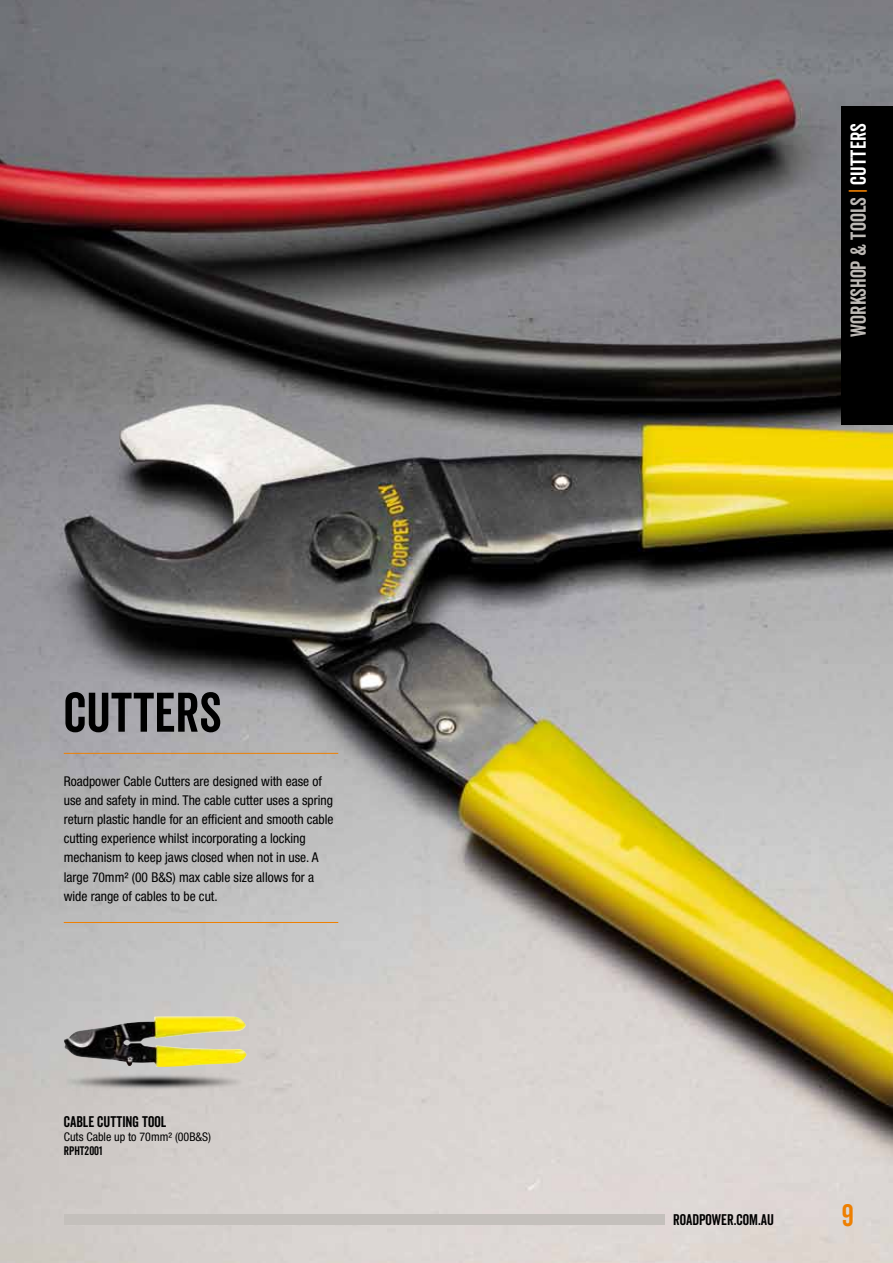
<style>
.page{position:relative;width:893px;height:1263px;background:#fff}
.page>*{position:absolute;margin:0;border:0;box-sizing:border-box;transform-origin:0 0}
.t1{font:54px "Veneer Clean";color:#000}
.t2{font:30px "Veneer Clean";color:#ee7f00}
.t3{font:21px "Veneer Clean";color:#bdb9b5}
.t4{font:15px "Veneer Clean";color:#000}
.t5{font:condensed 13.5px/19.2px "Helvetica Neue";color:#000}
.t6{font:condensed 12px "Helvetica Neue";color:#000}
.t7{font:12px "Veneer Clean";color:#000}
.s1{color:#ee7f00}
.s2{color:#fff}
</style>
<div class="page">
<img style="left:0;top:0;width:893px;height:1263px">
<img style="left:64px;top:1016px;width:183px;height:51px">
<hr style="left:64px;top:753px;width:274px;height:1px;background:#ee7f00">
<hr style="left:64px;top:922px;width:274px;height:1px;background:#ee7f00">
<img style="left:64px;top:1074px;width:183px;height:17px">
<div style="left:64px;top:1214px;width:601px;height:11px;background:#c4c0bc"></div>
<div style="left:842px;top:106px;width:51px;height:319px;background:#000"></div>
<h1 class="t1" style="left:64px;top:680px;width:46px">CUTTERS</h1>
<p class="t5" style="left:64px;top:771px;width:271px">Roadpower Cable Cutters are designed with ease of use and safety in mind. The cable cutter uses a spring return plastic handle for an efficient and smooth cable cutting experience whilst incorporating a locking mechanism to keep jaws closed when not in use. A large 70mm² (00 B&amp;S) max cable size allows for a wide range of cables to be cut.</p>
<p class="t4" style="left:64px;top:1112px;width:104px">CABLE CUTTING TOOL</p>
<p class="t6" style="left:64px;top:1130px;width:149px">Cuts Cable up to 70mm² (00B&amp;S)</p>
<p class="t7" style="left:64px;top:1144px;width:40px">RPHT2001</p>
<h3 class="t3" style="left:846px;top:337px;width:215px;rotate:-90deg">WORKSHOP &amp; TOOLS <span class="s1">|</span> <span class="s2">CUTTERS</span></h3>
<p class="t4" style="left:673px;top:1210px;width:102px">ROADPOWER.COM.AU</p>
<h2 class="t2" style="left:842px;top:1197px;width:13px">9</h2>
</div>
